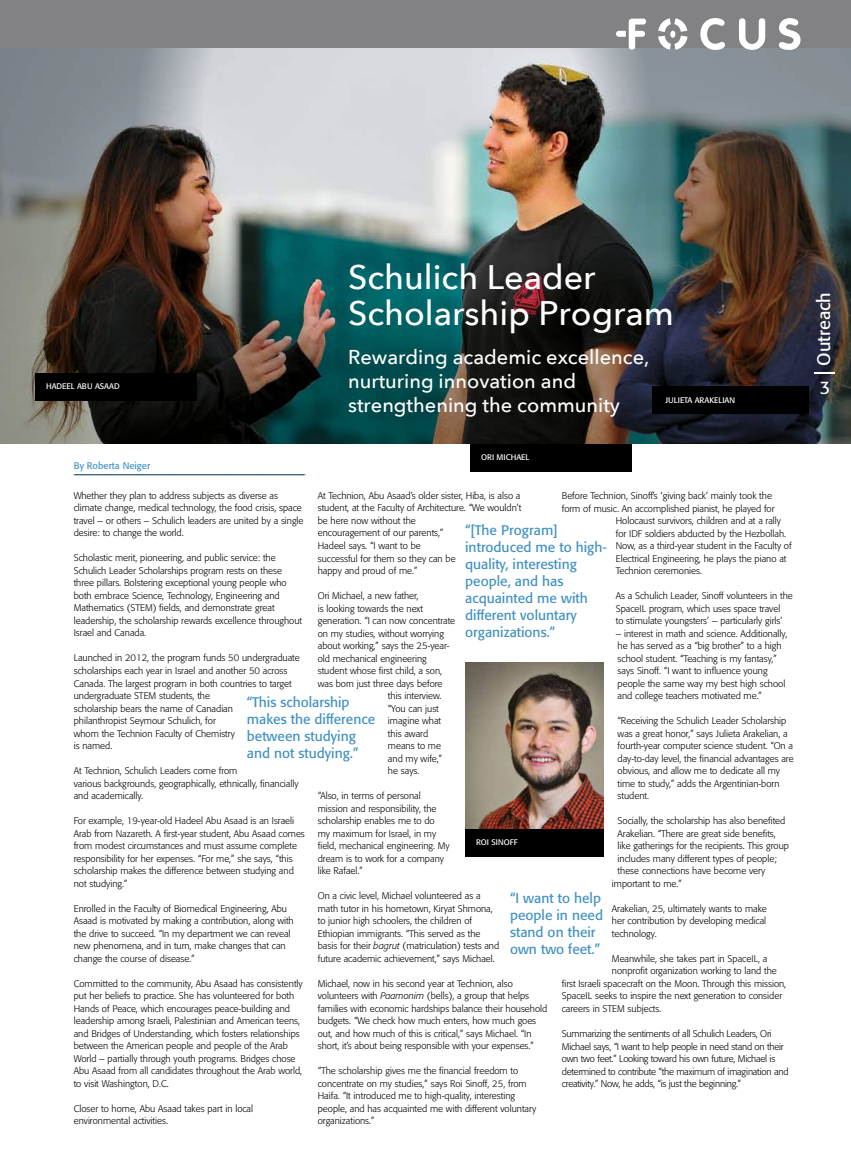
<style>
.page{position:relative;width:851px;height:1163px;background:#fff}
.page>*{position:absolute;margin:0;border:0;box-sizing:border-box;transform-origin:0 0}
.t1{font:500 34px/36px "Avenir Next";color:#fff}
.t2{font:500 20px/24px "Avenir Next";color:#fff}
.t3{font:18px "Formata BQ";color:#fff}
.t4{font:13.8px/17px "Formata BQ";color:#4392c2}
.t5{font:300 9.5px/12.5px "Formata BQ";color:#000}
.t6{font:300 9.5px/12.5px "Formata BQ";letter-spacing:-.02em;color:#000}
.t7{font:9.5px "Formata BQ";color:#4392c2}
.t8{font:8px "Formata BQ";color:#fff}
.s1{font-style:italic}
</style>
<div class="page">
<div style="left:0;top:0;width:850px;height:49px;background:#828183"></div>
<img style="left:0;top:49px;width:850px;height:394px">
<svg style="left:74px;top:474px;width:231px;height:1px"></svg>
<img style="left:465px;top:663px;width:138px;height:166px">
<div style="left:465px;top:829px;width:138px;height:27px;background:#000"></div>
<div style="left:35px;top:373px;width:162px;height:27px;background:#000"></div>
<div style="left:470px;top:444px;width:162px;height:27px;background:#000"></div>
<div style="left:652px;top:387px;width:156px;height:27px;background:#000"></div>
<hr style="left:814px;top:372px;width:20px;height:2px;background:#fff">
<svg style="left:700px;top:18px;width:24px;height:32px"></svg>
<svg style="left:738px;top:18px;width:27px;height:32px"></svg>
<svg style="left:778px;top:18px;width:22px;height:32px"></svg>
<svg style="left:658px;top:18px;width:29px;height:32px"></svg>
<svg style="left:616px;top:19px;width:30px;height:31px"></svg>
<p class="t8" style="left:46px;top:381px;width:75px">HADEEL ABU ASAAD</p>
<h1 class="t1" style="left:348px;top:258px;width:327px">Schulich Leader<br>Scholarship Program</h1>
<h2 class="t2" style="left:348px;top:344px;width:303px">Rewarding academic excellence, nurturing innovation and strengthening the community</h2>
<p class="t8" style="left:665px;top:395px;width:71px">JULIETA ARAKELIAN</p>
<p class="t8" style="left:481px;top:452px;width:50px">ORI MICHAEL</p>
<p class="t7" style="left:74px;top:459px;width:78px">By Roberta Neiger</p>
<p class="t5" style="left:74px;top:489px;width:231px">Whether they plan to address subjects as diverse as climate change, medical technology, the food crisis, space travel – or others – Schulich leaders are united by a single desire: to change the world.</p>
<p class="t5" style="left:74px;top:552px;width:230px">Scholastic merit, pioneering, and public service: the Schulich Leader Scholarships program rests on these three pillars. Bolstering exceptional young people who both embrace Science, Technology, Engineering and Mathematics (STEM) fields, and demonstrate great leadership, the scholarship rewards excellence throughout Israel and Canada.</p>
<p class="t5" style="left:74px;top:652px;width:227px">Launched in 2012, the program funds 50 undergraduate scholarships each year in Israel and another 50 across Canada. The largest program in both countries to target undergraduate STEM students, the<br>scholarship bears the name of Canadian<br>philanthropist Seymour Schulich, for<br>whom the Technion Faculty of Chemistry<br>is named.</p>
<p class="t5" style="left:74px;top:764px;width:226px">At Technion, Schulich Leaders come from<br>various backgrounds, geographically, ethnically, financially and academically.</p>
<p class="t5" style="left:74px;top:814px;width:233px">For example, 19-year-old Hadeel Abu Asaad is an Israeli Arab from Nazareth. A first-year student, Abu Asaad comes from modest circumstances and must assume complete responsibility for her expenses. “For me,” she says, “this scholarship makes the difference between studying and not studying.”</p>
<p class="t5" style="left:74px;top:902px;width:221px">Enrolled in the Faculty of Biomedical Engineering, Abu Asaad is motivated by making a contribution, along with the drive to succeed. “In my department we can reveal new phenomena, and in turn, make changes that can change the course of disease.”</p>
<p class="t5" style="left:74px;top:977px;width:230px">Committed to the community, Abu Asaad has consistently put her beliefs to practice. She has volunteered for both Hands of Peace, which encourages peace-building and leadership among Israeli, Palestinian and American teens, and Bridges of Understanding, which fosters relationships between the American people and people of the Arab World – partially through youth programs. Bridges chose Abu Asaad from all candidates throughout the Arab world, to visit Washington, D.C.</p>
<p class="t5" style="left:74px;top:1102px;width:181px">Closer to home, Abu Asaad takes part in local environmental activities.</p>
<p class="t5" style="left:318px;top:489px;width:205px">At Technion, Abu Asaad’s older sister, Hiba, is also a student, at the Faculty of Architecture. “We wouldn’t be here now without the<br>encouragement of our parents,”<br>Hadeel says. “I want to be<br>successful for them so they can be<br>happy and proud of me.”</p>
<p class="t5" style="left:318px;top:589px;width:102px">Ori Michael, a new father,</p>
<p class="t5" style="left:318px;top:602px;width:107px">is looking towards the next</p>
<p class="t5" style="left:318px;top:614px;width:139px">generation. “I can now concentrate</p>
<p class="t5" style="left:318px;top:627px;width:128px">on my studies, without worrying</p>
<p class="t5" style="left:318px;top:639px;width:133px">about working,” says the 25-year-</p>
<p class="t5" style="left:318px;top:652px;width:110px">old mechanical engineering</p>
<p class="t5" style="left:318px;top:664px;width:126px">student whose first child, a son,</p>
<p class="t5" style="left:318px;top:677px;width:126px">was born just three days before</p>
<p class="t5" style="left:388px;top:689px;width:55px">this interview.</p>
<p class="t5" style="left:388px;top:702px;width:52px">“You can just</p>
<p class="t5" style="left:388px;top:714px;width:55px">imagine what</p>
<p class="t5" style="left:388px;top:727px;width:42px">this award</p>
<p class="t5" style="left:388px;top:739px;width:55px">means to me</p>
<p class="t5" style="left:388px;top:752px;width:56px">and my wife,”</p>
<p class="t5" style="left:388px;top:764px;width:33px">he says.</p>
<p class="t5" style="left:318px;top:789px;width:133px">“Also, in terms of personal mission and responsibility, the scholarship enables me to do<br>my maximum for Israel, in my field, mechanical engineering. My dream is to work for a company like Rafael.”</p>
<p class="t5" style="left:318px;top:889px;width:183px">On a civic level, Michael volunteered as a math tutor in his hometown, Kiryat Shmona, to junior high schoolers, the children of Ethiopian immigrants. “This served as the basis for their <span class="s1">bagrut</span> (matriculation) tests and future academic achievement,” says Michael.</p>
<p class="t5" style="left:318px;top:977px;width:231px">Michael, now in his second year at Technion, also volunteers with <span class="s1">Paamonim</span> (bells), a group that helps families with economic hardships balance their household budgets. “We check how much enters, how much goes out, and how much of this is critical,” says Michael. “In short, it’s about being responsible with your expenses.”</p>
<p class="t5" style="left:318px;top:1064px;width:220px">“The scholarship gives me the financial freedom to concentrate on my studies,” says Roi Sinoff, 25, from Haifa. “It introduced me to high-quality, interesting people, and has acquainted me with different voluntary organizations.”</p>
<p class="t5" style="left:561px;top:489px;width:212px">Before Technion, Sinoff’s ‘giving back’ mainly took the</p>
<p class="t5" style="left:561px;top:502px;width:214px">form of music. An accomplished pianist, he played for</p>
<p class="t5" style="left:615px;top:514px;width:167px">Holocaust survivors, children and at a rally</p>
<p class="t5" style="left:615px;top:527px;width:172px">for IDF soldiers abducted by the Hezbollah.</p>
<p class="t5" style="left:615px;top:539px;width:177px">Now, as a third-year student in the Faculty of</p>
<p class="t5" style="left:615px;top:552px;width:172px">Electrical Engineering, he plays the piano at</p>
<p class="t5" style="left:615px;top:564px;width:88px">Technion ceremonies.</p>
<p class="t5" style="left:615px;top:589px;width:178px">As a Schulich Leader, Sinoff volunteers in the<br>SpaceIL program, which uses space travel<br>to stimulate youngsters’ – particularly girls’</p>
<p class="t5" style="left:615px;top:627px;width:173px">– interest in math and science. Additionally, he has served as a “big brother” to a high school student. “Teaching is my fantasy,” says Sinoff. “I want to influence young people the same way my best high school and college teachers motivated me.”</p>
<p class="t5" style="left:617px;top:714px;width:177px">“Receiving the Schulich Leader Scholarship was a great honor,” says Julieta Arakelian, a fourth-year computer science student. “On a day-to-day level, the financial advantages are obvious, and allow me to dedicate all my time to study,” adds the Argentinian-born student.</p>
<p class="t5" style="left:617px;top:814px;width:169px">Socially, the scholarship has also benefited</p>
<p class="t5" style="left:617px;top:827px;width:160px">Arakelian. “There are great side benefits,</p>
<p class="t5" style="left:617px;top:839px;width:173px">like gatherings for the recipients. This group</p>
<p class="t5" style="left:617px;top:852px;width:160px">includes many different types of people;</p>
<p class="t5" style="left:617px;top:864px;width:149px">these connections have become very</p>
<p class="t5" style="left:612px;top:877px;width:71px">important to me.”</p>
<p class="t5" style="left:612px;top:902px;width:156px;text-align:justify">Arakelian, 25, ultimately wants to make her contribution by developing medical technology.</p>
<p class="t5" style="left:612px;top:952px;width:157px">Meanwhile, she takes part in SpaceIL, a</p>
<p class="t5" style="left:612px;top:964px;width:166px">nonprofit organization working to land the</p>
<p class="t5" style="left:561px;top:977px;width:226px">first Israeli spacecraft on the Moon. Through this mission,</p>
<p class="t5" style="left:561px;top:989px;width:222px">SpaceIL seeks to inspire the next generation to consider</p>
<p class="t5" style="left:561px;top:1002px;width:101px">careers in STEM subjects.</p>
<p class="t6" style="left:561px;top:1027px;width:228px">Summarizing the sentiments of all Schulich Leaders, Ori Michael says, “I want to help people in need stand on their own two feet.” Looking toward his own future, Michael is determined to contribute “the maximum of imagination and creativity.” Now, he adds, “is just the beginning.”</p>
<h3 class="t4" style="left:465px;top:521px;width:143px">“[The Program] introduced me to high&shy;quality, interesting people, and has acquainted me with different voluntary organizations.”</h3>
<h3 class="t4" style="left:247px;top:693px;width:130px">“This scholarship makes the difference between studying and not studying.”</h3>
<p class="t8" style="left:476px;top:837px;width:43px">ROI SINOFF</p>
<h3 class="t4" style="left:510px;top:889px;width:94px">“I want to help people in need stand on their own two feet.”</h3>
<h3 class="t3" style="left:812px;top:366px;width:75px;rotate:-90deg">Outreach</h3>
<h3 class="t3" style="left:819px;top:376px;width:12px">3</h3>
</div>
